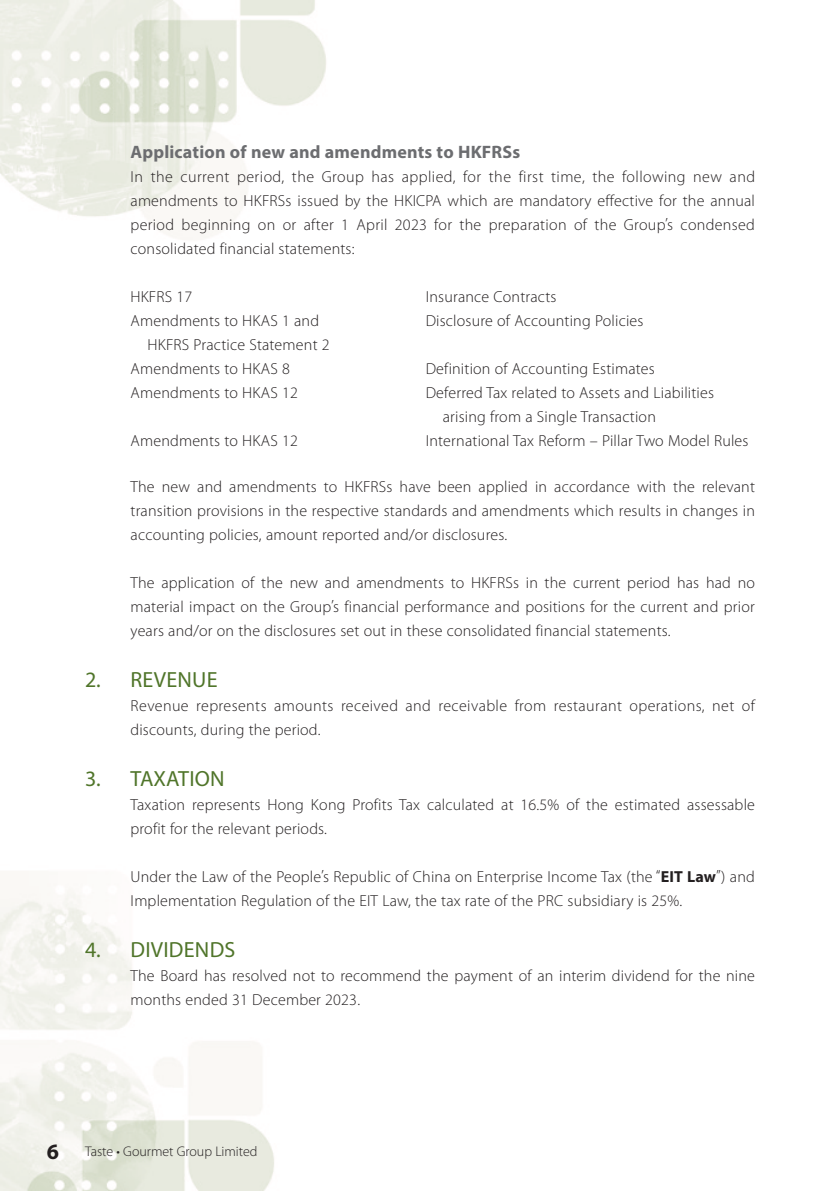
<style>
.page{position:relative;width:840px;height:1191px;background:#fff}
.page>*{position:absolute;margin:0;border:0;box-sizing:border-box;transform-origin:0 0}
.Heading_1{font:22px "Myriad Pro";letter-spacing:.01em;color:#50752a}
.Heading_2{font:700 18px "Myriad Pro";letter-spacing:.01em;color:#6c6d70}
.Body_Text{font:300 16px/24px "Myriad Pro";letter-spacing:.01em;color:#231f20}
.t1{font:300 14px "Myriad Pro";letter-spacing:-.005em;color:#231f20}
.s1{font-weight:700}
.s2{font-weight:700;font-size:22px}
</style>
<div class="page">
<img style="left:0;top:0;width:326px;height:1191px">
<p class="Heading_2" style="left:130px;top:140px;width:391px">Application of new and amendments to HKFRSs</p>
<p class="Body_Text" style="left:130px;top:164px;width:625px;text-align:justify">In the current period, the Group has applied, for the first time, the following new and amendments to HKFRSs issued by the HKICPA which are mandatory effective for the annual period beginning on or after 1 April 2023 for the preparation of the Group’s condensed consolidated financial statements:</p>
<p class="Body_Text" style="left:130px;top:284px;width:63px">HKFRS 17</p>
<p class="Body_Text" style="left:425px;top:284px;width:132px">Insurance Contracts</p>
<p class="Body_Text" style="left:147px;top:308px;width:183px;text-indent:-17px">Amendments to HKAS 1 and<br>HKFRS Practice Statement 2</p>
<p class="Body_Text" style="left:425px;top:308px;width:219px">Disclosure of Accounting Policies</p>
<p class="Body_Text" style="left:130px;top:356px;width:161px">Amendments to HKAS 8</p>
<p class="Body_Text" style="left:425px;top:356px;width:230px">Definition of Accounting Estimates</p>
<p class="Body_Text" style="left:130px;top:380px;width:169px">Amendments to HKAS 12</p>
<p class="Body_Text" style="left:442px;top:380px;width:273px;text-indent:-17px">Deferred Tax related to Assets and Liabilities arising from a Single Transaction</p>
<p class="Body_Text" style="left:130px;top:428px;width:169px">Amendments to HKAS 12</p>
<p class="Body_Text" style="left:425px;top:428px;width:324px">International Tax Reform – Pillar Two Model Rules</p>
<p class="Body_Text" style="left:130px;top:474px;width:625px;text-align:justify">The new and amendments to HKFRSs have been applied in accordance with the relevant transition provisions in the respective standards and amendments which results in changes in accounting policies, amount reported and/or disclosures.</p>
<p class="Body_Text" style="left:130px;top:570px;width:625px;text-align:justify">The application of the new and amendments to HKFRSs in the current period has had no material impact on the Group’s financial performance and positions for the current and prior years and/or on the disclosures set out in these consolidated financial statements.</p>
<p class="Heading_1" style="left:85px;top:666px;width:134px">2. REVENUE</p>
<p class="Body_Text" style="left:130px;top:693px;width:625px">Revenue represents amounts received and receivable from restaurant operations, net of discounts, during the period.</p>
<p class="Heading_1" style="left:85px;top:765px;width:141px">3. TAXATION</p>
<p class="Body_Text" style="left:130px;top:792px;width:625px">Taxation represents Hong Kong Profits Tax calculated at 16.5% of the estimated assessable profit for the relevant periods.</p>
<p class="Body_Text" style="left:130px;top:864px;width:625px">Under the Law of the People’s Republic of China on Enterprise Income Tax (the “<span class="s1">EIT Law</span>”) and<br>Implementation Regulation of the EIT Law, the tax rate of the PRC subsidiary is 25%.</p>
<p class="Heading_1" style="left:85px;top:936px;width:152px">4. DIVIDENDS</p>
<p class="Body_Text" style="left:130px;top:963px;width:625px">The Board has resolved not to recommend the payment of an interim dividend for the nine months ended 31 December 2023.</p>
<p class="t1" style="left:47px;top:1143px;width:212px"><span class="s2">6</span> Taste • Gourmet Group Limited</p>
</div>
